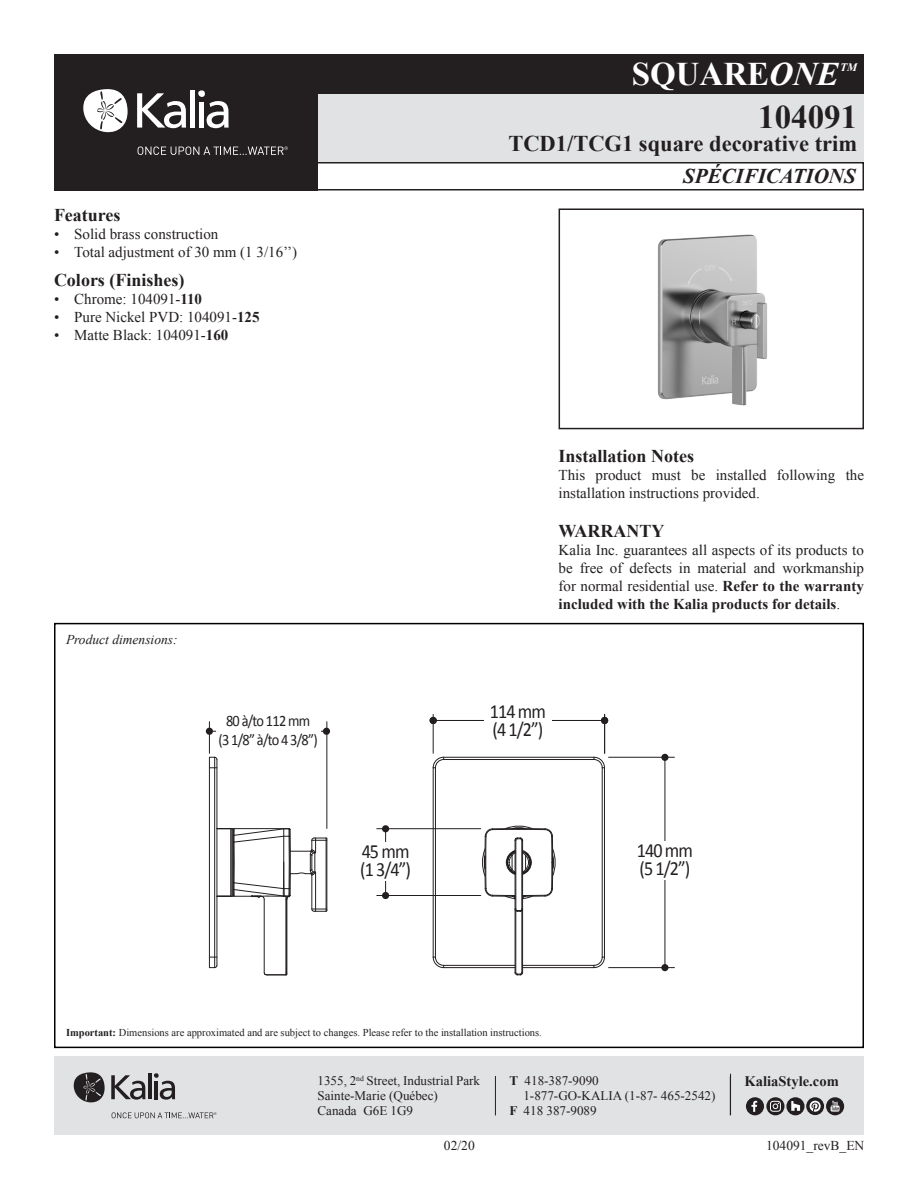
<style>
.page{position:relative;width:918px;height:1188px;background:#fff}
.page>*{position:absolute;margin:0;border:0;box-sizing:border-box;transform-origin:0 0}
.t1{font:700 33px "Times New Roman";color:#fff}
.t2{font:700 33px "Times New Roman";color:#231f20}
.t3{font:700 22.5px "Times New Roman";color:#231f20}
.t4{font:italic 700 21px "Times New Roman";color:#231f20}
.t5{font:20.1px/18px "Calibri";letter-spacing:-.05em;color:#231f20;scale:.9 1}
.Spec-Description_Tit{font:700 18px "Times New Roman";color:#231f20}
.t6{font:15.9px/19px "Calibri";letter-spacing:-.05em;color:#231f20;text-align:center;scale:.9 1}
.Spec-Description_nor{font:15px/18px "Times New Roman";color:#231f20}
.Spec-Description__FR{font:15px "Times New Roman";color:#231f20}
.Spec-Description_Tit-2{font:700 14.55px "Times New Roman";color:#231f20}
.date-file{font:13.5px "Times New Roman";color:#231f20}
.Spec-Description_nor-2{font:italic 13.5px "Times New Roman";color:#231f20}
.Spec-Description_Tit-3{font:13.05px "Times New Roman";color:#231f20}
.t7{font:italic 700 11.4px "Times New Roman";color:#fff}
.Spec-Description_nor-3{font:10.5px "Times New Roman";color:#231f20}
.s1{font-style:italic}
.s2{font-weight:700}
</style>
<div class="page">
<hr style="left:444px;top:967px;width:71px;height:1px;background:#231f20">
<hr style="left:523px;top:967px;width:71px;height:1px;background:#231f20">
<hr style="left:444px;top:965px;width:71px;height:1px;background:#231f20">
<hr style="left:523px;top:965px;width:71px;height:1px;background:#231f20">
<hr style="left:435px;top:768px;width:1px;height:189px;background:#231f20">
<hr style="left:515px;top:911px;width:1px;height:62px;background:#231f20">
<hr style="left:515px;top:840px;width:1px;height:69px;background:#231f20">
<hr style="left:522px;top:840px;width:1px;height:133px;background:#231f20">
<hr style="left:602px;top:768px;width:1px;height:189px;background:#231f20">
<hr style="left:444px;top:759px;width:150px;height:1px;background:#231f20">
<hr style="left:444px;top:757px;width:150px;height:1px;background:#231f20">
<svg style="left:433px;top:956px;width:11px;height:12px"></svg>
<svg style="left:433px;top:757px;width:11px;height:11px"></svg>
<svg style="left:593px;top:956px;width:12px;height:12px"></svg>
<svg style="left:514px;top:908px;width:8px;height:4px"></svg>
<svg style="left:593px;top:757px;width:12px;height:11px"></svg>
<svg style="left:514px;top:972px;width:9px;height:4px"></svg>
<svg style="left:482px;top:825px;width:74px;height:75px"></svg>
<hr style="left:433px;top:768px;width:1px;height:189px;background:#231f20">
<hr style="left:604px;top:768px;width:1px;height:189px;background:#231f20">
<hr style="left:209px;top:757px;width:1px;height:211px;background:#231f20">
<hr style="left:214px;top:757px;width:1px;height:211px;background:#231f20">
<hr style="left:217px;top:760px;width:1px;height:205px;background:#231f20">
<hr style="left:264px;top:899px;width:1px;height:74px;background:#231f20">
<hr style="left:286px;top:899px;width:1px;height:75px;background:#231f20">
<hr style="left:311px;top:875px;width:1px;height:34px;background:#231f20">
<hr style="left:315px;top:873px;width:1px;height:38px;background:#231f20">
<hr style="left:326px;top:838px;width:1px;height:73px;background:#231f20">
<hr style="left:327px;top:839px;width:1px;height:72px;background:#231f20">
<svg style="left:209px;top:965px;width:9px;height:3px"></svg>
<svg style="left:311px;top:908px;width:17px;height:4px"></svg>
<svg style="left:209px;top:757px;width:9px;height:3px"></svg>
<svg style="left:264px;top:972px;width:24px;height:4px"></svg>
<svg style="left:217px;top:828px;width:111px;height:72px"></svg>
<hr style="left:604px;top:714px;width:1px;height:39px;background:#231f20">
<hr style="left:433px;top:714px;width:1px;height:39px;background:#231f20">
<hr style="left:433px;top:720px;width:172px;height:1px;background:#231f20">
<div style="left:430px;top:717px;width:7px;height:7px;background:#231f20;border-radius:50%"></div>
<div style="left:601px;top:717px;width:7px;height:7px;background:#231f20;border-radius:50%"></div>
<div style="left:484px;top:702px;width:68px;height:37px;background:#fff"></div>
<hr style="left:609px;top:757px;width:65px;height:1px;background:#231f20">
<hr style="left:609px;top:967px;width:65px;height:1px;background:#231f20">
<hr style="left:665px;top:757px;width:1px;height:211px;background:#231f20">
<div style="left:661px;top:964px;width:8px;height:7px;background:#231f20;border-radius:50%"></div>
<div style="left:661px;top:754px;width:8px;height:7px;background:#231f20;border-radius:50%"></div>
<div style="left:631px;top:841px;width:68px;height:39px;background:#fff"></div>
<hr style="left:377px;top:828px;width:104px;height:1px;background:#231f20">
<hr style="left:377px;top:895px;width:104px;height:1px;background:#231f20">
<hr style="left:385px;top:829px;width:1px;height:67px;background:#231f20">
<div style="left:382px;top:892px;width:7px;height:7px;background:#231f20;border-radius:50%"></div>
<div style="left:382px;top:825px;width:7px;height:7px;background:#231f20;border-radius:50%"></div>
<div style="left:352px;top:842px;width:67px;height:39px;background:#fff"></div>
<hr style="left:209px;top:722px;width:1px;height:31px;background:#231f20">
<hr style="left:327px;top:722px;width:1px;height:106px;background:#231f20">
<hr style="left:209px;top:731px;width:117px;height:1px;background:#231f20">
<div style="left:206px;top:728px;width:7px;height:7px;background:#231f20;border-radius:50%"></div>
<div style="left:323px;top:728px;width:7px;height:7px;background:#231f20;border-radius:50%"></div>
<div style="left:216px;top:713px;width:105px;height:36px;background:#fff"></div>
<div style="left:54px;top:623px;width:810px;height:425px;border:2px solid #000"></div>
<div style="left:54px;top:54px;width:810px;height:40px;background:#231f20"></div>
<div style="left:240px;top:94px;width:624px;height:68px;background:#e1e2e4"></div>
<div style="left:240px;top:162px;width:624px;height:28px;border:2px solid #231f20"></div>
<div style="left:54px;top:54px;width:263px;height:136px;background:#231f20"></div>
<svg style="left:83px;top:89px;width:45px;height:44px"></svg>
<div style="left:190px;top:90px;width:5px;height:38px;background:#fff"></div>
<div style="left:199px;top:102px;width:5px;height:26px;background:#fff"></div>
<div style="left:198px;top:90px;width:7px;height:7px;background:#fff;border-radius:50%"></div>
<svg style="left:137px;top:93px;width:49px;height:35px"></svg>
<svg style="left:207px;top:101px;width:22px;height:27px"></svg>
<svg style="left:138px;top:146px;width:150px;height:9px"></svg>
<div style="left:54px;top:1056px;width:810px;height:78px;background:#e1e2e4"></div>
<hr style="left:730px;top:1074px;width:1px;height:41px;background:#231f20">
<svg style="left:74px;top:1072px;width:31px;height:31px"></svg>
<hr style="left:148px;top:1073px;width:4px;height:26px;background:#231f20">
<svg style="left:111px;top:1075px;width:34px;height:25px"></svg>
<svg style="left:154px;top:1073px;width:21px;height:27px"></svg>
<svg style="left:112px;top:1112px;width:105px;height:7px"></svg>
<div style="left:746px;top:1097px;width:18px;height:18px;background:#231f20;border-radius:50%"></div>
<svg style="left:751px;top:1101px;width:6px;height:11px"></svg>
<svg style="left:766px;top:1097px;width:18px;height:18px"></svg>
<svg style="left:770px;top:1101px;width:11px;height:11px"></svg>
<svg style="left:786px;top:1097px;width:19px;height:18px"></svg>
<svg style="left:791px;top:1101px;width:9px;height:10px"></svg>
<div style="left:826px;top:1097px;width:18px;height:18px;background:#231f20;border-radius:50%"></div>
<svg style="left:831px;top:1101px;width:9px;height:11px"></svg>
<svg style="left:806px;top:1097px;width:18px;height:18px"></svg>
<svg style="left:810px;top:1101px;width:11px;height:11px"></svg>
<hr style="left:495px;top:1076px;width:1px;height:39px;background:#231f20">
<img style="left:657px;top:234px;width:110px;height:172px">
<div style="left:559px;top:208px;width:305px;height:221px;border:2px solid #231f20"></div>
<p class="t1" style="left:632px;top:52px;width:209px">SQUARE<span class="s1">ONE</span></p>
<p class="t7" style="left:840px;top:60px;width:19px">TM</p>
<p class="t2" style="left:758px;top:94px;width:101px">104091</p>
<p class="t3" style="left:508px;top:128px;width:350px">TCD1/TCG1 square decorative trim</p>
<p class="Spec-Description_Tit" style="left:54px;top:203px;width:68px">Features</p>
<p class="Spec-Description__FR" style="left:54px;top:224px;width:166px">• Solid brass construction</p>
<p class="Spec-Description__FR" style="left:54px;top:242px;width:245px">• Total adjustment of 30 mm (1 3/16’’)</p>
<p class="Spec-Description_Tit" style="left:54px;top:267px;width:132px">Colors (Finishes)</p>
<p class="Spec-Description__FR" style="left:54px;top:289px;width:150px">• Chrome: 104091-<span class="s2">110</span></p>
<p class="Spec-Description__FR" style="left:54px;top:307px;width:207px">• Pure Nickel PVD: 104091-<span class="s2">125</span></p>
<p class="Spec-Description__FR" style="left:54px;top:325px;width:176px">• Matte Black: 104091-<span class="s2">160</span></p>
<p class="Spec-Description_nor-2" style="left:66px;top:630px;width:113px">Product dimensions:</p>
<p class="t6" style="left:219px;top:711px;width:112px">80 à/to 112 mm<br>(3 1/8” à/to 4 3/8”)</p>
<p class="t5" style="left:360px;top:842px;width:58px">45 mm (1 3/4”)</p>
<p class="t4" style="left:683px;top:162px;width:174px">SPÉCIFICATIONS</p>
<p class="Spec-Description_Tit" style="left:559px;top:443px;width:137px">Installation Notes</p>
<p class="Spec-Description_nor" style="left:559px;top:466px;width:307px">This product must be installed following the installation instructions provided.</p>
<p class="Spec-Description_Tit" style="left:559px;top:519px;width:107px">WARRANTY</p>
<p class="Spec-Description_nor" style="left:559px;top:541px;width:307px;text-align:justify">Kalia Inc. guarantees all aspects of its products to be free of defects in material and workmanship for normal residential use. <span class="s2">Refer to the warranty included with the Kalia products for details</span>.</p>
<p class="t5" style="left:490px;top:702px;width:64px">114 mm (4 1/2”)</p>
<p class="t5" style="left:637px;top:842px;width:64px">140 mm (5 1/2”)</p>
<p class="Spec-Description_nor-3" style="left:66px;top:1026px;width:477px"><span class="s2">Important:</span> Dimensions are approximated and are subject to changes. Please refer to the installation instructions.</p>
<p class="Spec-Description_Tit-3" style="left:318px;top:1072px;width:164px">1355, 2<sup>nd</sup> Street, Industrial Park</p>
<p class="Spec-Description_Tit-2" style="left:745px;top:1071px;width:96px">KaliaStyle.com</p>
<p class="Spec-Description_Tit-3" style="left:318px;top:1087px;width:122px">Sainte-Marie (Québec)</p>
<p class="Spec-Description_Tit-3" style="left:318px;top:1102px;width:97px">Canada G6E 1G9</p>
<p class="Spec-Description_Tit-3" style="left:510px;top:1072px;width:91px"><span class="s2">T</span> 418-387-9090</p>
<p class="Spec-Description_Tit-3" style="left:523px;top:1087px;width:194px">1-877-GO-KALIA (1-87- 465-2542)</p>
<p class="Spec-Description_Tit-3" style="left:510px;top:1102px;width:89px"><span class="s2">F</span> 418 387-9089</p>
<p class="date-file" style="left:444px;top:1137px;width:32px">02/20</p>
<p class="date-file" style="left:766px;top:1137px;width:100px">104091_revB_EN</p>
</div>
